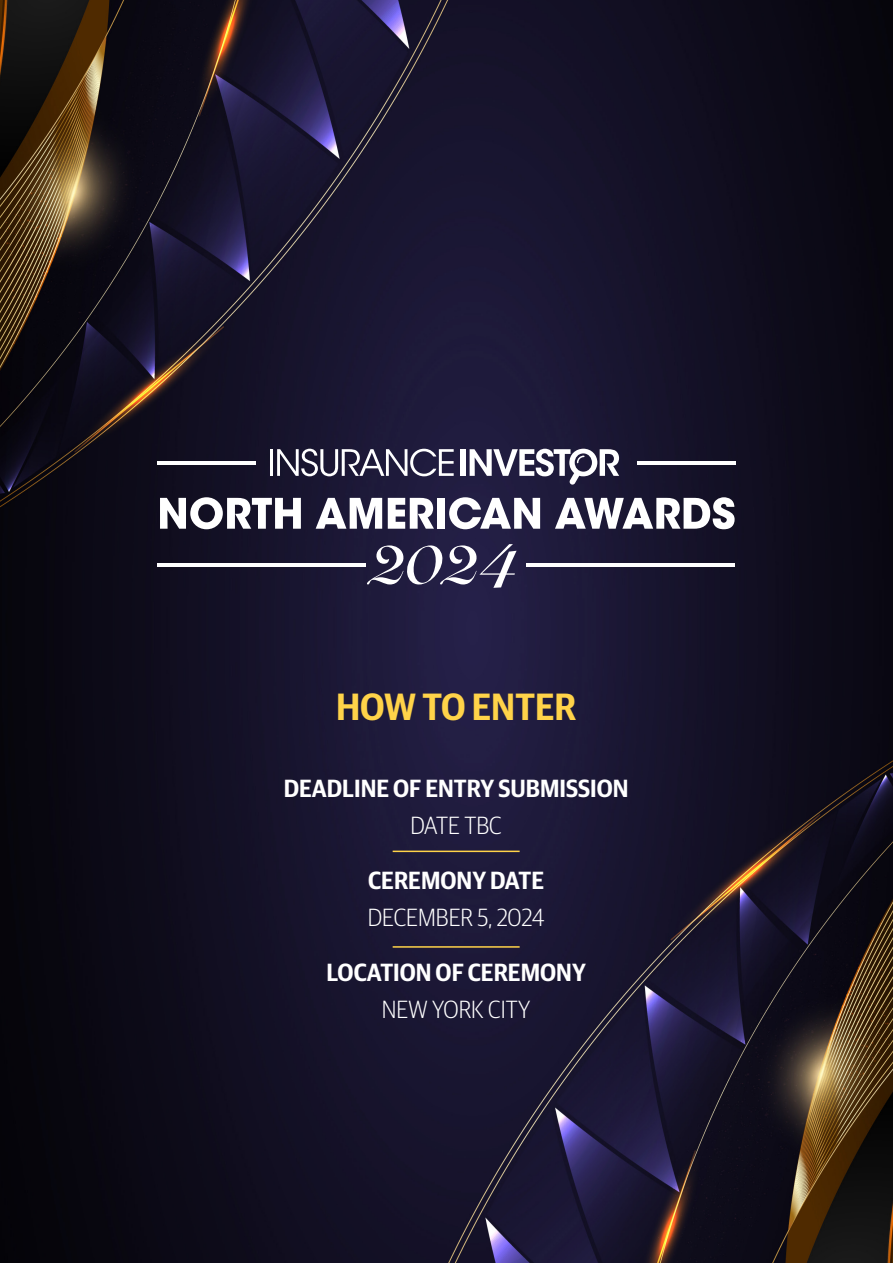
<style>
.page{position:relative;width:893px;height:1263px;background:#fff}
.page>*{position:absolute;margin:0;border:0;box-sizing:border-box;transform-origin:0 0}
.t1{font:600 38.1px "Guardian Sans Narrow";color:#ffd349}
.t2{font:600 24.9px "Guardian Sans Narrow";color:#fff}
.t3{font:300 24.9px "Guardian Sans Narrow";color:#fff}
</style>
<div class="page">
<img style="left:0;top:0;width:893px;height:1263px">
<hr style="left:270px;top:449px;width:3px;height:27px;background:#fff">
<svg style="left:277px;top:449px;width:177px;height:27px"></svg>
<div style="left:461px;top:449px;width:5px;height:27px;background:#fff"></div>
<svg style="left:470px;top:449px;width:149px;height:36px"></svg>
<svg style="left:160px;top:497px;width:141px;height:32px"></svg>
<svg style="left:316px;top:498px;width:66px;height:31px"></svg>
<svg style="left:388px;top:498px;width:46px;height:31px"></svg>
<div style="left:437px;top:498px;width:8px;height:31px;background:#fff"></div>
<svg style="left:449px;top:497px;width:91px;height:32px"></svg>
<svg style="left:555px;top:497px;width:180px;height:32px"></svg>
<hr style="left:157px;top:563px;width:209px;height:4px;background:#fff">
<hr style="left:157px;top:461px;width:98px;height:4px;background:#fff">
<hr style="left:637px;top:461px;width:99px;height:4px;background:#fff">
<hr style="left:527px;top:563px;width:208px;height:4px;background:#fff">
<svg style="left:366px;top:544px;width:151px;height:44px"></svg>
<hr style="left:393px;top:850px;width:127px;height:2px;background:#ffd349">
<hr style="left:393px;top:946px;width:127px;height:2px;background:#ffd349">
<h1 class="t1" style="left:336px;top:679px;width:242px">HOW TO ENTER</h1>
<p class="t2" style="left:284px;top:770px;width:346px">DEADLINE OF ENTRY SUBMISSION</p>
<p class="t3" style="left:410px;top:808px;width:93px">DATE TBC</p>
<p class="t2" style="left:368px;top:862px;width:177px">CEREMONY DATE</p>
<p class="t3" style="left:368px;top:900px;width:178px">DECEMBER 5, 2024</p>
<p class="t2" style="left:326px;top:955px;width:261px">LOCATION OF CEREMONY</p>
<p class="t3" style="left:382px;top:992px;width:150px">NEW YORK CITY</p>
</div>
